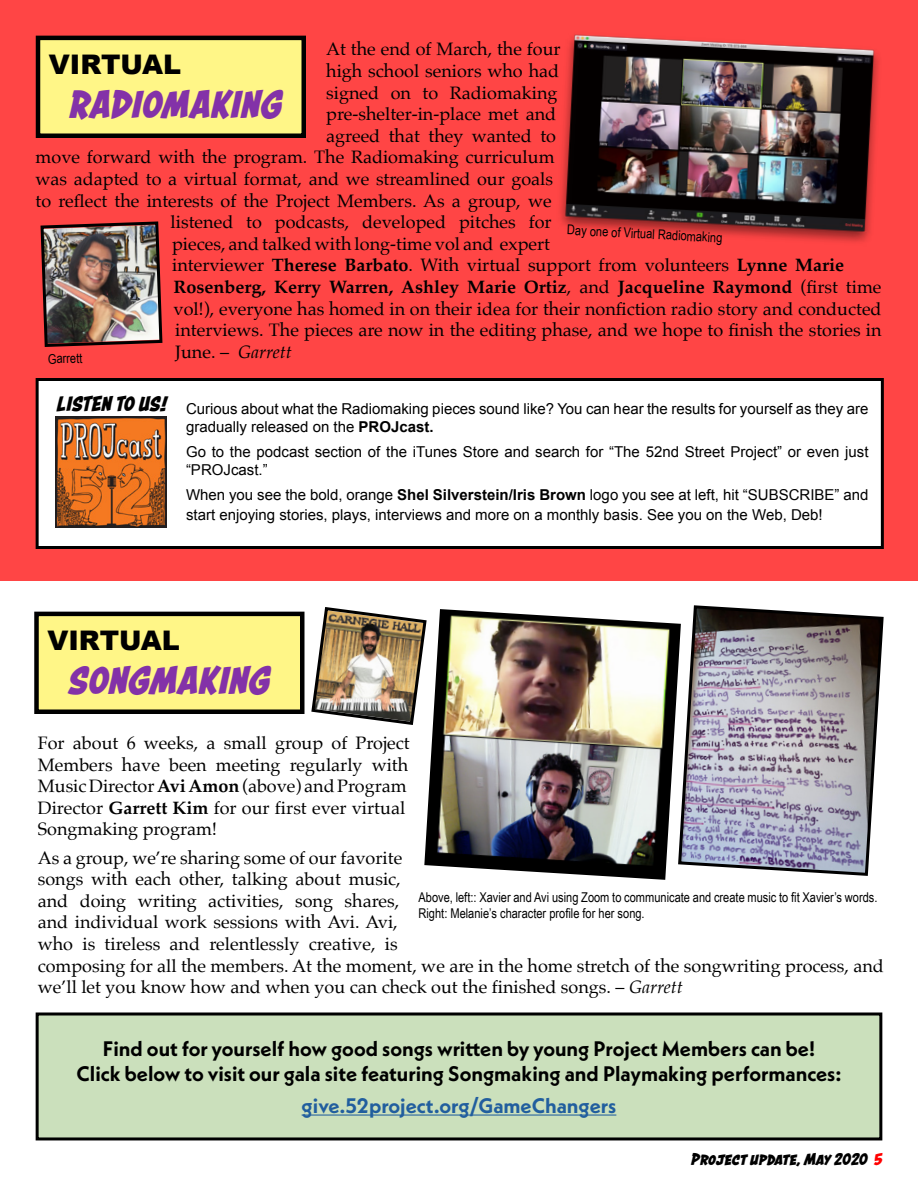
<style>
.page{position:relative;width:918px;height:1188px;background:#fff}
.page>*{position:absolute;margin:0;border:0;box-sizing:border-box;transform-origin:0 0}
.t1{font:italic 700 42px "Astounder Squared BB";letter-spacing:-.01em;color:#8332a8}
.t2{font:900 27px "Arial";color:#000}
.t3{font:italic 700 22.5px "Astounder Squared BB";color:#000}
.t4{font:700 21px/25.2px "Neue Kabel";color:#000;text-align:center}
.t5{font:700 21px "Neue Kabel";color:#215e9e}
.t6{font:18px/21.6px "Palatino";color:#000}
.t7{font:700 18px "Palatino";color:#000}
.t8{font:italic 700 18px "Astounder Squared BB";letter-spacing:-.015em;color:#000}
.t9{font:italic 18px "Palatino";color:#000}
.t10{font:15px/18px "Arial";color:#000}
.t11{font:13.5px/16.2px "Arial Narrow";color:#000}
.s1{font-weight:700}
.s2{font-weight:400}
.s3{font-style:normal}
.s4{font-style:italic}
.s5{color:#f00}
</style>
<div class="page">
<div style="left:0;top:0;width:918px;height:580px;background:#ff4545"></div>
<div style="left:37px;top:380px;width:845px;height:168px;background:#fff"></div>
<div style="left:36px;top:378px;width:848px;height:171px;border:3px solid #000"></div>
<img style="left:56px;top:417px;width:111px;height:111px">
<img style="left:681px;top:605px;width:203px;height:271px">
<img style="left:424px;top:609px;width:257px;height:271px">
<div style="left:38px;top:38px;width:266px;height:98px;background:#fff687"></div>
<div style="left:36px;top:36px;width:270px;height:102px;border:4px solid #000"></div>
<div style="left:37px;top:614px;width:265px;height:98px;background:#fff687"></div>
<div style="left:34px;top:612px;width:270px;height:102px;border:4px solid #000"></div>
<img style="left:560px;top:34px;width:319px;height:208px">
<img style="left:40px;top:221px;width:123px;height:126px">
<div style="left:37px;top:1014px;width:844px;height:125px;background:#cbe0bc"></div>
<hr style="left:302px;top:1115px;width:314px;height:1px;background:#215e9e">
<div style="left:36px;top:1012px;width:846px;height:128px;border:3px solid #000"></div>
<img style="left:311px;top:607px;width:117px;height:120px">
<p class="t6" style="left:326px;top:38px;width:236px">At the end of March, the four</p>
<p class="t6" style="left:326px;top:60px;width:234px">high school seniors who had</p>
<p class="t6" style="left:326px;top:81px;width:233px">signed on to Radiomaking</p>
<p class="t6" style="left:326px;top:103px;width:231px">pre-shelter-in-place met and</p>
<p class="t6" style="left:326px;top:125px;width:231px">agreed that they wanted to</p>
<p class="t6" style="left:36px;top:146px;width:521px">move forward with the program. The Radiomaking curriculum</p>
<p class="t6" style="left:36px;top:168px;width:519px">was adapted to a virtual format, and we streamlined our goals</p>
<p class="t6" style="left:36px;top:189px;width:518px">to reflect the interests of the Project Members. As a group, we</p>
<p class="t6" style="left:171px;top:211px;width:383px">listened to podcasts, developed pitches for</p>
<p class="t6" style="left:172px;top:233px;width:379px">pieces, and talked with long-time vol and expert</p>
<p class="t6" style="left:172px;top:254px;width:674px">interviewer <span class="s1">Therese Barbato</span>. With virtual support from volunteers <span class="s1">Lynne Marie</span></p>
<p class="t7" style="left:174px;top:271px;width:709px">Rosenberg, Kerry Warren, Ashley Marie Ortiz<span class="s2">, and</span> Jacqueline Raymond <span class="s2">(first time</span></p>
<p class="t6" style="left:174px;top:297px;width:710px">vol!), everyone has homed in on their idea for their nonfiction radio story and conducted</p>
<p class="t6" style="left:175px;top:319px;width:708px">interviews. The pieces are now in the editing phase, and we hope to finish the stories in</p>
<p class="t9" style="left:175px;top:336px;width:118px"><span class="s3">June. –</span> Garrett</p>
<h2 class="t2" style="left:49px;top:45px;width:134px">VIRTUAL</h2>
<h1 class="t1" style="left:68px;top:79px;width:215px">RADIOMAKING</h1>
<p class="t11" style="left:568px;top:221px;width:157px;rotate:3deg">Day one of Virtual Radiomaking</p>
<p class="t11" style="left:48px;top:350px;width:36px;rotate:-2deg">Garrett</p>
<p class="t3" style="left:57px;top:390px;width:112px">LISTEN TO US!</p>
<p class="t10" style="left:186px;top:400px;width:684px">Curious about what the Radiomaking pieces sound like? You can hear the results for yourself as they are gradually released on the <span class="s1">PROJcast.</span></p>
<p class="t10" style="left:186px;top:443px;width:684px">Go to the podcast section of the iTunes Store and search for “The 52nd Street Project” or even just “PROJcast.”</p>
<p class="t10" style="left:186px;top:485px;width:684px;line-height:19.8px">When you see the bold, orange <span class="s1">Shel Silverstein/Iris Brown</span> logo you see at left, hit “SUBSCRIBE” and start enjoying stories, plays, interviews and more on a monthly basis. See you on the Web, Deb!</p>
<h2 class="t2" style="left:47px;top:621px;width:134px">VIRTUAL</h2>
<h1 class="t1" style="left:68px;top:655px;width:204px">SONGMAKING</h1>
<p class="t6" style="left:38px;top:732px;width:374px">For about 6 weeks, a small group of Project Members have been meeting regularly with Music Director <span class="s1">Avi Amon</span> (above) and Program Director <span class="s1">Garrett Kim</span> for our first ever virtual Songmaking program!</p>
<p class="t6" style="left:38px;top:847px;width:848px">As a group, we’re sharing some of our favorite<br>songs with each other, talking about music,<br>and doing writing activities, song shares,<br>and individual work sessions with Avi. Avi,<br>who is tireless and relentlessly creative, is<br>composing for all the members. At the moment, we are in the home stretch of the songwriting process, and we’ll let you know how and when you can check out the finished songs. – <span class="s4">Garrett</span></p>
<p class="t11" style="left:418px;top:889px;width:460px">Above, left:: Xavier and Avi using Zoom to communicate and create music to fit Xavier’s words.<br>Right: Melanie’s character profile for her song.</p>
<p class="t4" style="left:76px;top:1036px;width:767px">Find out for yourself how good songs written by young Project Members can be!<br>Click below to visit our gala site featuring Songmaking and Playmaking performances:</p>
<p class="t5" style="left:302px;top:1092px;width:316px">give.52project.org/GameChangers</p>
<p class="t8" style="left:691px;top:1149px;width:193px">Project update, May 2020 <span class="s5">5</span></p>
</div>
